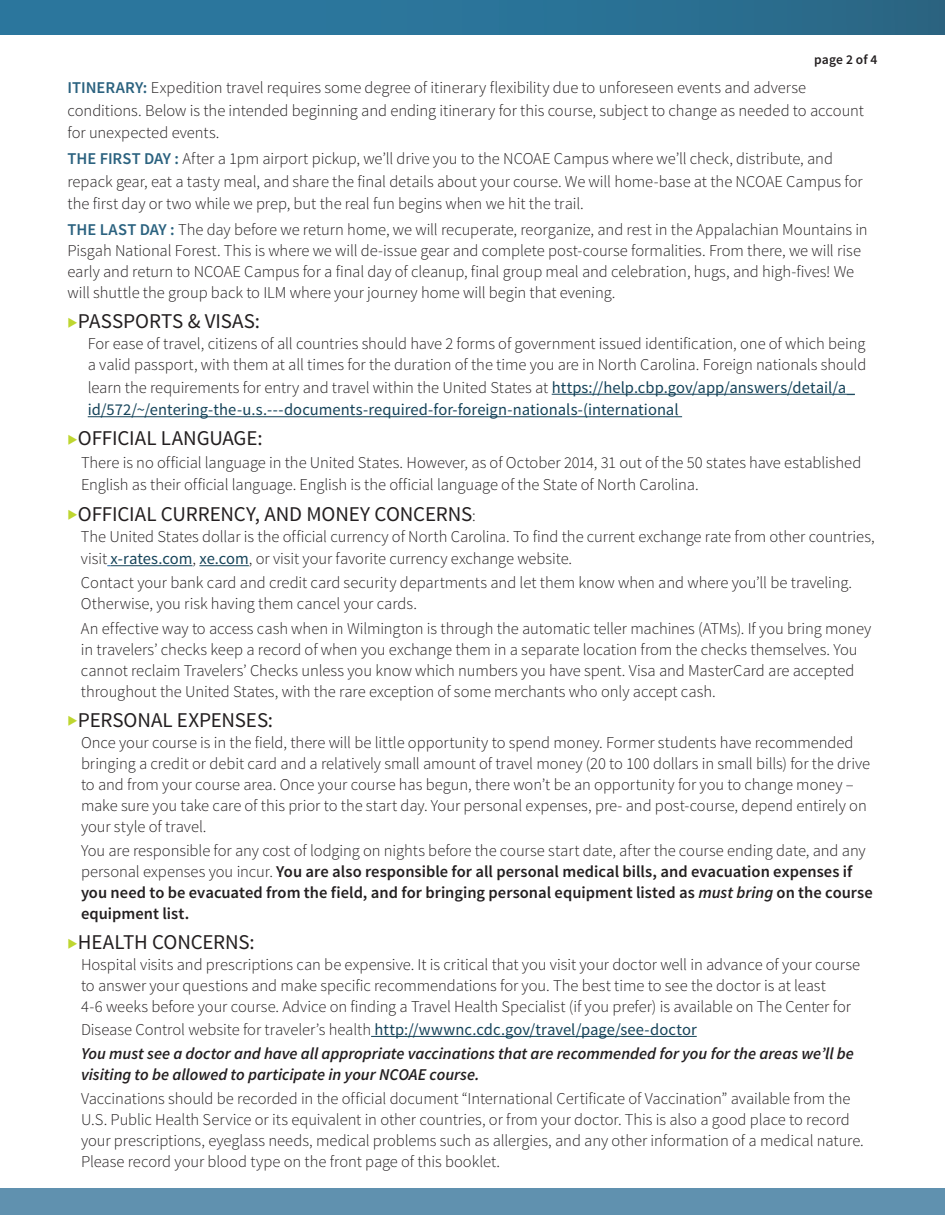
<style>
.page{position:relative;width:945px;height:1215px;background:#fff}
.page>*{position:absolute;margin:0;border:0;box-sizing:border-box;transform-origin:0 0}
.t1{font:21px "Source Sans Pro";letter-spacing:-.01em;color:#231f20}
.t2{font:300 16.5px/21px "Source Sans Pro";letter-spacing:-.005em;color:#231f20}
.t3{font:600 16.5px/21px "Source Sans Pro";color:#231f20}
.t4{font:italic 600 16.5px/24.3px "Source Sans Pro";color:#231f20}
.t5{font:16.5px/22.5px "Source Sans Pro";letter-spacing:.005em;color:#154359}
.t6{font:600 13.5px "Source Sans Pro";letter-spacing:.01em;color:#231f20}
.s1{font-weight:600;color:#2b627f}
.s2{color:#bed630}
.s3{font-weight:300;color:#231f20}
.s4{font-weight:300;font-size:16.5px}
.s5{font-weight:400;color:#154359}
.s6{font-weight:300}
.s7{font-style:italic}
.s8{font-weight:300;font-style:normal}
.s9{font-weight:400;font-style:normal;color:#154359}
</style>
<div class="page">
<div style="left:0;top:0;width:945px;height:34px;background:linear-gradient(to right,#2b7aa3,#2a6988)"></div>
<div style="left:0;top:1188px;width:945px;height:27px;background:#6091af"></div>
<hr style="left:552px;top:394px;width:303px;height:1px;background:#154359">
<hr style="left:88px;top:416px;width:594px;height:1px;background:#154359">
<hr style="left:111px;top:565px;width:82px;height:1px;background:#154359">
<hr style="left:199px;top:565px;width:50px;height:1px;background:#154359">
<hr style="left:371px;top:1036px;width:326px;height:1px;background:#154359">
<p class="t6" style="left:814px;top:51px;width:65px">page 2 of 4</p>
<p class="t2" style="left:68px;top:77px;width:798px;line-height:22.5px"><span class="s1">ITINERARY:</span> Expedition travel requires some degree of itinerary flexibility due to unforeseen events and adverse conditions. Below is the intended beginning and ending itinerary for this course, subject to change as needed to account for unexpected events.</p>
<p class="t2" style="left:68px;top:147px;width:797px;line-height:22.5px"><span class="s1">THE FIRST DAY :</span> After a 1pm airport pickup, we’ll drive you to the NCOAE Campus where we’ll check, distribute, and repack gear, eat a tasty meal, and share the final details about your course. We will home-base at the NCOAE Campus for the first day or two while we prep, but the real fun begins when we hit the trail.</p>
<p class="t2" style="left:68px;top:219px;width:802px"><span class="s1">THE LAST DAY :</span> The day before we return home, we will recuperate, reorganize, and rest in the Appalachian Mountains in Pisgah National Forest. This is where we will de-issue gear and complete post-course formalities. From there, we will rise early and return to NCOAE Campus for a final day of cleanup, final group meal and celebration, hugs, and high-fives! We will shuttle the group back to ILM where your journey home will begin that evening.</p>
<p class="t1" style="left:68px;top:308px;width:194px"><span class="s2">◆</span>PASSPORTS &amp; VISAS:</p>
<p class="t2" style="left:88px;top:333px;width:780px">For ease of travel, citizens of all countries should have 2 forms of government issued identification, one of which being a valid passport, with them at all times for the duration of the time you are in North Carolina. Foreign nationals should</p>
<p class="t5" style="left:88px;top:376px;width:769px"><span class="s3">learn the requirements for entry and travel within the United States at</span> https://help.cbp.gov/app/answers/detail/a_ id/572/~/entering-the-u.s.---documents-required-for-foreign-nationals-(international</p>
<p class="t1" style="left:68px;top:425px;width:197px"><span class="s2">◆</span>OFFICIAL LANGUAGE:</p>
<p class="t2" style="left:81px;top:451px;width:782px;line-height:22.5px">There is no official language in the United States. However, as of October 2014, 31 out of the 50 states have established<br>English as their official language. English is the official language of the State of North Carolina.</p>
<p class="t1" style="left:68px;top:501px;width:410px"><span class="s2">◆</span>OFFICIAL CURRENCY, AND MONEY CONCERNS<span class="s4">:</span></p>
<p class="t2" style="left:81px;top:525px;width:795px;line-height:22.5px">The United States dollar is the official currency of North Carolina. To find the current exchange rate from other countries, visit <span class="s5">x-rates.com</span>, <span class="s5">xe.com</span>, or visit your favorite currency exchange website.</p>
<p class="t2" style="left:81px;top:572px;width:773px">Contact your bank card and credit card security departments and let them know when and where you’ll be traveling.<br>Otherwise, you risk having them cancel your cards.</p>
<p class="t2" style="left:81px;top:618px;width:792px">An effective way to access cash when in Wilmington is through the automatic teller machines (ATMs). If you bring money in travelers’ checks keep a record of when you exchange them in a separate location from the checks themselves. You cannot reclaim Travelers’ Checks unless you know which numbers you have spent. Visa and MasterCard are accepted throughout the United States, with the rare exception of some merchants who only accept cash.</p>
<p class="t1" style="left:68px;top:707px;width:207px"><span class="s2">◆</span>PERSONAL EXPENSES:</p>
<p class="t2" style="left:81px;top:732px;width:791px">Once your course is in the field, there will be little opportunity to spend money. Former students have recommended bringing a credit or debit card and a relatively small amount of travel money (20 to 100 dollars in small bills) for the drive to and from your course area. Once your course has begun, there won’t be an opportunity for you to change money – make sure you take care of this prior to the start day. Your personal expenses, pre- and post-course, depend entirely on your style of travel.</p>
<p class="t3" style="left:81px;top:841px;width:793px"><span class="s6">You are responsible for any cost of lodging on nights before the course start date, after the course ending date, and any personal expenses you incur.</span> You are also responsible for all personal medical bills, and evacuation expenses if you need to be evacuated from the field, and for bringing personal equipment listed as <span class="s7">must bring</span> on the course equipment list.</p>
<p class="t1" style="left:68px;top:929px;width:189px"><span class="s2">◆</span>HEALTH CONCERNS:</p>
<p class="t2" style="left:81px;top:954px;width:781px">Hospital visits and prescriptions can be expensive. It is critical that you visit your doctor well in advance of your course to answer your questions and make specific recommendations for you. The best time to see the doctor is at least<br>4-6 weeks before your course. Advice on finding a Travel Health Specialist (if you prefer) is available on The Center for</p>
<p class="t4" style="left:81px;top:1017px;width:775px"><span class="s8">Disease Control website for traveler’s health</span> <span class="s9">http://wwwnc.cdc.gov/travel/page/see-doctor<br></span>You must see a doctor and have all appropriate vaccinations that are recommended for you for the areas we’ll be</p>
<p class="t4" style="left:81px;top:1062px;width:400px">visiting to be allowed to participate in your NCOAE course.</p>
<p class="t2" style="left:81px;top:1088px;width:784px">Vaccinations should be recorded in the official document “International Certificate of Vaccination” available from the U.S. Public Health Service or its equivalent in other countries, or from your doctor. This is also a good place to record your prescriptions, eyeglass needs, medical problems such as allergies, and any other information of a medical nature.<br>Please record your blood type on the front page of this booklet.</p>
</div>
